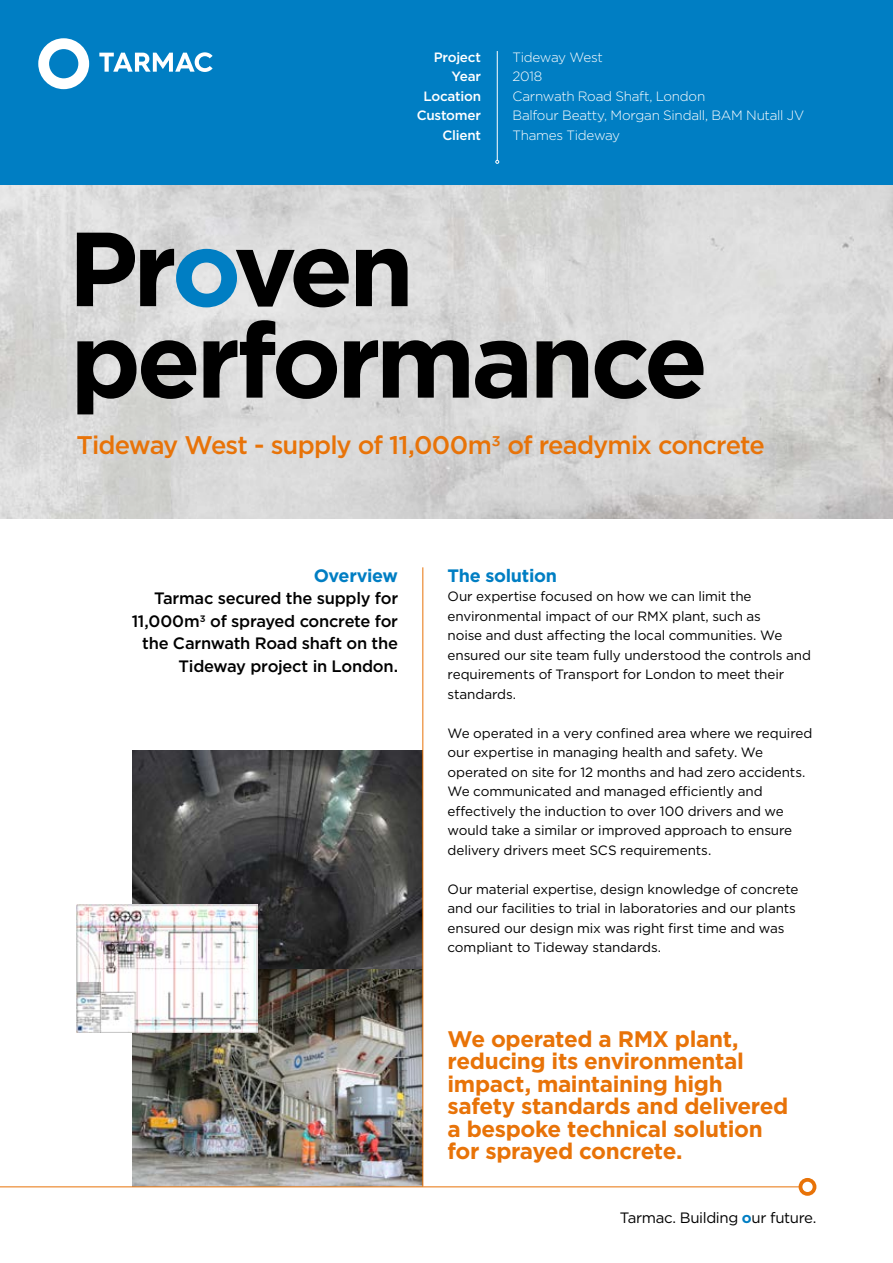
<style>
.page{position:relative;width:893px;height:1263px;background:#fff}
.page>*{position:absolute;margin:0;border:0;box-sizing:border-box;transform-origin:0 0}
.t1{font:700 105px/91.5px "Gotham";letter-spacing:-.045em;color:#000}
.t2{font:500 25.5px "Gotham";letter-spacing:-.035em;color:#e87308}
.t3{font:700 22.5px/22.5px "Gotham";letter-spacing:-.02em;color:#e87308}
.t4{font:700 18px "Gotham";letter-spacing:-.02em;color:#007ec3}
.t5{font:500 16.5px/22.5px "Gotham";letter-spacing:-.015em;color:#000;text-align:right}
.t6{font:15px "Gotham";letter-spacing:-.025em;color:#000}
.t7{font:13.5px/19.5px "Gotham";letter-spacing:-.01em;color:#000}
.t8{font:300 13.5px/19.5px "Gotham";letter-spacing:-.02em;color:#fff}
.t9{font:500 13.5px/19.5px "Gotham";letter-spacing:-.02em;color:#fff;text-align:right}
.s1{color:#007ec3}
.s2{font-weight:700;color:#007ec3}
</style>
<div class="page">
<img style="left:132px;top:751px;width:290px;height:435px">
<div style="left:0;top:0;width:893px;height:185px;background:#007ec3"></div>
<svg style="left:99px;top:52px;width:114px;height:20px"></svg>
<svg style="left:38px;top:38px;width:51px;height:51px"></svg>
<hr style="left:497px;top:51px;width:1px;height:109px;background:#fff">
<svg style="left:495px;top:160px;width:4px;height:4px"></svg>
<hr style="left:422px;top:567px;width:1px;height:619px;background:#e87308">
<img style="left:77px;top:904px;width:181px;height:129px">
<svg style="left:799px;top:1178px;width:17px;height:18px"></svg>
<hr style="left:0;top:1186px;width:801px;height:1px;background:#e87308">
<p class="t9" style="left:417px;top:47px;width:66px">Project<br>Year<br>Location<br>Customer<br>Client</p>
<p class="t8" style="left:512px;top:47px;width:293px">Tideway West<br>2018<br>Carnwath Road Shaft, London<br>Balfour Beatty, Morgan Sindall, BAM Nutall JV<br>Thames Tideway</p>
<h1 class="t1" style="left:68px;top:223px;width:642px">Pr<span class="s1">o</span>ven performance</h1>
<h2 class="t2" style="left:77px;top:428px;width:690px">Tideway West - supply of 11,000m3 of readymix concrete</h2>
<h3 class="t4" style="left:314px;top:563px;width:86px">Overview</h3>
<p class="t5" style="left:132px;top:587px;width:268px">Tarmac secured the supply for<br>11,000m3 of sprayed concrete for the Carnwath Road shaft on the<br>Tideway project in London.</p>
<h3 class="t4" style="left:448px;top:563px;width:111px">The solution</h3>
<p class="t7" style="left:448px;top:586px;width:365px">Our expertise focused on how we can limit the environmental impact of our RMX plant, such as<br>noise and dust affecting the local communities. We ensured our site team fully understood the controls and requirements of Transport for London to meet their standards.</p>
<p class="t7" style="left:448px;top:723px;width:366px">We operated in a very confined area where we required our expertise in managing health and safety. We operated on site for 12 months and had zero accidents.<br>We communicated and managed efficiently and effectively the induction to over 100 drivers and we would take a similar or improved approach to ensure delivery drivers meet SCS requirements.</p>
<p class="t7" style="left:448px;top:879px;width:352px">Our material expertise, design knowledge of concrete and our facilities to trial in laboratories and our plants ensured our design mix was right first time and was compliant to Tideway standards.</p>
<h3 class="t3" style="left:448px;top:1027px;width:342px">We operated a RMX plant, reducing its environmental impact, maintaining high safety standards and delivered a bespoke technical solution for sprayed concrete.</h3>
<p class="t6" style="left:620px;top:1208px;width:198px">Tarmac. Building <span class="s2">o</span>ur future.</p>
</div>
